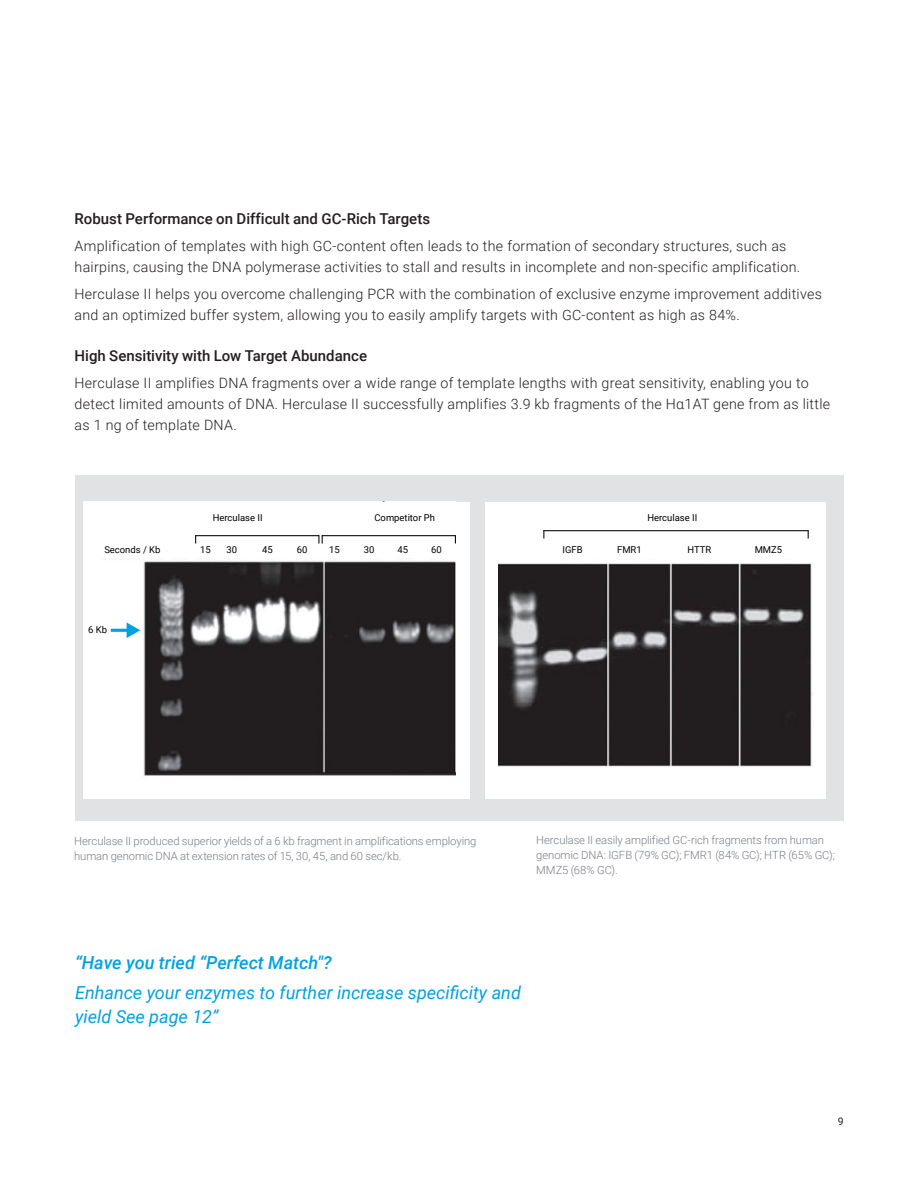
<style>
.page{position:relative;width:918px;height:1188px;background:#fff}
.page>*{position:absolute;margin:0;border:0;box-sizing:border-box;transform-origin:0 0}
.t1{font:italic 18px/24px "Roboto";color:#00a1e3}
.t2{font:italic 500 18px "Roboto";color:#00a1e3}
.t3{font:500 15px "Roboto";color:#231f20}
.t4{font:300 14.25px/21px "Roboto";letter-spacing:.02em;color:#231f20}
.t5{font:300 11.25px/15px "Roboto";letter-spacing:-.005em;color:#787d83}
.t6{font:10.5px "Roboto";color:#231f20}
.t7{font:9.45px "Roboto";color:#000}
</style>
<div class="page">
<div style="left:75px;top:475px;width:769px;height:346px;background:#e1e2e4"></div>
<div style="left:83px;top:502px;width:387px;height:296px;background:#fff"></div>
<img style="left:143px;top:558px;width:313px;height:218px">
<hr style="left:195px;top:535px;width:124px;height:1px;background:#000">
<hr style="left:322px;top:535px;width:134px;height:1px;background:#000">
<svg style="left:318px;top:535px;width:5px;height:8px"></svg>
<hr style="left:111px;top:629px;width:18px;height:3px;background:#00a1e4">
<svg style="left:127px;top:622px;width:13px;height:16px"></svg>
<div style="left:485px;top:502px;width:341px;height:296px;background:#fff"></div>
<img style="left:498px;top:563px;width:315px;height:203px">
<hr style="left:543px;top:530px;width:266px;height:1px;background:#000">
<p class="t3" style="left:75px;top:208px;width:357px">Robust Performance on Difficult and GC-Rich Targets</p>
<p class="t4" style="left:75px;top:235px;width:727px">Amplification of templates with high GC-content often leads to the formation of secondary structures, such as hairpins, causing the DNA polymerase activities to stall and results in incomplete and non-specific amplification.</p>
<p class="t4" style="left:75px;top:283px;width:749px">Herculase II helps you overcome challenging PCR with the combination of exclusive enzyme improvement additives and an optimized buffer system, allowing you to easily amplify targets with GC-content as high as 84%.</p>
<p class="t3" style="left:75px;top:345px;width:294px">High Sensitivity with Low Target Abundance</p>
<p class="t4" style="left:75px;top:372px;width:757px">Herculase II amplifies DNA fragments over a wide range of template lengths with great sensitivity, enabling you to detect limited amounts of DNA. Herculase II successfully amplifies 3.9 kb fragments of the Hα1AT gene from as little as 1 ng of template DNA.</p>
<p class="t7" style="left:104px;top:543px;width:58px">Seconds / Kb</p>
<p class="t7" style="left:88px;top:623px;width:20px">6 Kb</p>
<p class="t7" style="left:213px;top:511px;width:51px">Herculase II</p>
<p class="t7" style="left:374px;top:511px;width:62px">Competitor Ph</p>
<p class="t7" style="left:200px;top:543px;width:12px">15</p>
<p class="t7" style="left:226px;top:543px;width:12px">30</p>
<p class="t7" style="left:262px;top:543px;width:12px">45</p>
<p class="t7" style="left:297px;top:543px;width:12px">60</p>
<p class="t7" style="left:329px;top:543px;width:12px">15</p>
<p class="t7" style="left:364px;top:543px;width:12px">30</p>
<p class="t7" style="left:398px;top:543px;width:12px">45</p>
<p class="t7" style="left:431px;top:543px;width:12px">60</p>
<p class="t7" style="left:647px;top:511px;width:51px">Herculase II</p>
<p class="t7" style="left:563px;top:543px;width:22px">IGFB</p>
<p class="t7" style="left:617px;top:543px;width:26px">FMR1</p>
<p class="t7" style="left:688px;top:543px;width:25px">HTTR</p>
<p class="t7" style="left:755px;top:543px;width:29px">MMZ5</p>
<p class="t5" style="left:74px;top:834px;width:404px">Herculase II produced superior yields of a 6 kb fragment in amplifications employing human genomic DNA at extension rates of 15, 30, 45, and 60 sec/kb.</p>
<p class="t5" style="left:536px;top:832px;width:300px">Herculase II easily amplified GC-rich fragments from human genomic DNA: IGFB (79% GC); FMR1 (84% GC); HTR (65% GC);<br>MMZ5 (68% GC).</p>
<p class="t2" style="left:75px;top:950px;width:258px">“Have you tried “Perfect Match"?</p>
<p class="t1" style="left:75px;top:980px;width:447px">Enhance your enzymes to further increase specificity and yield See page 12”</p>
<p class="t6" style="left:838px;top:1114px;width:7px">9</p>
</div>
